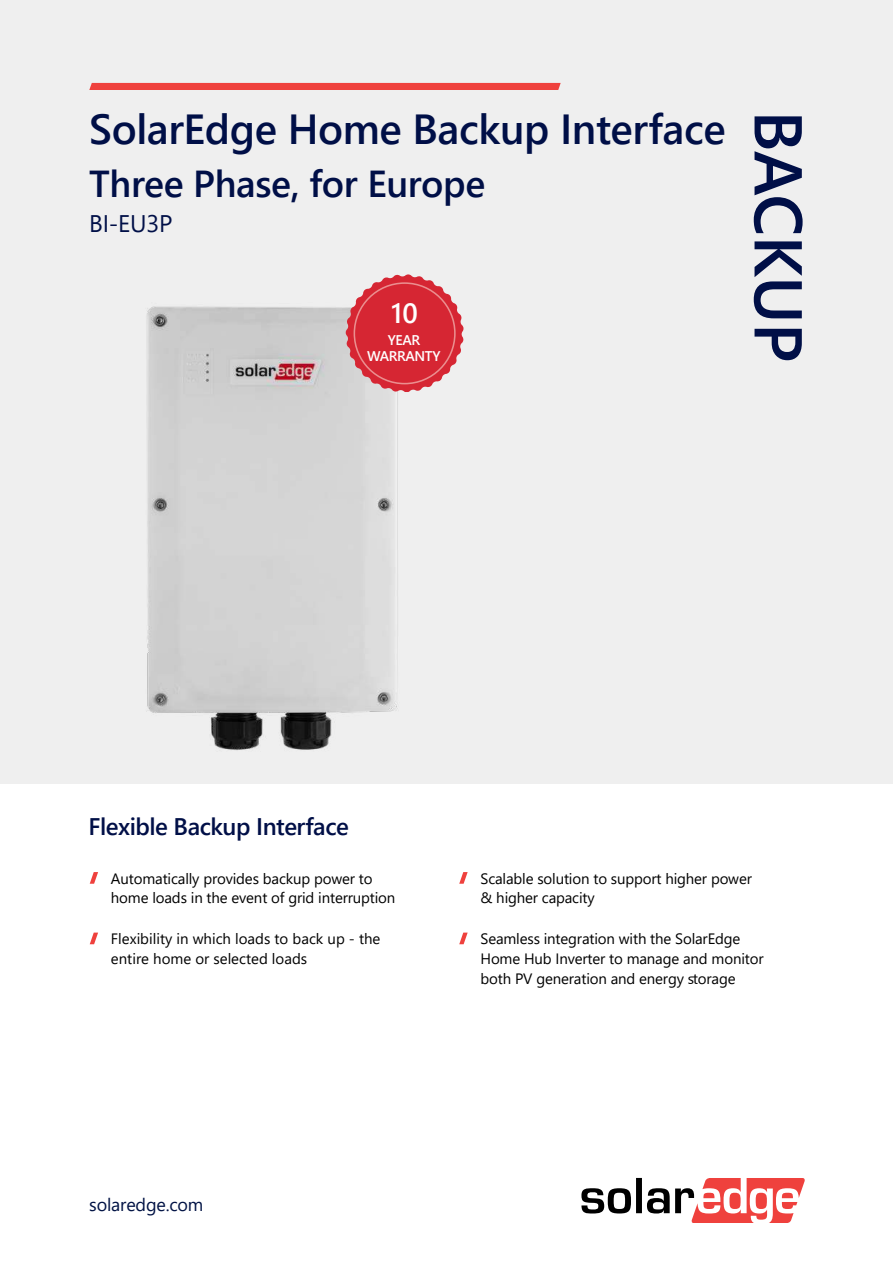
<style>
.page{position:relative;width:893px;height:1263px;background:#fff}
.page>*{position:absolute;margin:0;border:0;box-sizing:border-box;transform-origin:0 0}
.t1{font:600 67.5px "Segoe UI";letter-spacing:-.01em;color:#000f47}
.t2{font:600 42px "Segoe UI";letter-spacing:-.01em;color:#000f47}
.t3{font:600 37.5px "Segoe UI";letter-spacing:-.01em;color:#000f47}
.t4{font:600 27.75px "Segoe UI";color:#fff}
.t5{font:600 24px "Segoe UI";letter-spacing:-.02em;color:#000f47}
.t6{font:24px "Segoe UI";color:#000f47}
.t7{font:18px "Segoe UI";letter-spacing:-.01em;color:#001244}
.t8{font:15px/19.6px "Segoe UI";letter-spacing:-.01em;color:#000}
.t9{font:600 14.1px/15.6px "Segoe UI";letter-spacing:-.03em;color:#fff;text-align:center}
</style>
<div class="page">
<div style="left:0;top:0;width:893px;height:1249px;background:#efefef"></div>
<div style="left:0;top:784px;width:893px;height:479px;background:#fff"></div>
<div style="left:89px;top:83px;width:472px;height:7px;background:#ef413d"></div>
<svg style="left:90px;top:872px;width:8px;height:12px"></svg>
<svg style="left:90px;top:932px;width:8px;height:12px"></svg>
<svg style="left:581px;top:1178px;width:224px;height:45px"></svg>
<svg style="left:459px;top:872px;width:9px;height:12px"></svg>
<svg style="left:459px;top:932px;width:9px;height:12px"></svg>
<img style="left:146px;top:306px;width:252px;height:444px">
<svg style="left:345px;top:274px;width:119px;height:118px"></svg>
<div style="left:354px;top:282px;width:102px;height:102px;border:2px solid #eb8e8f;border-radius:50%"></div>
<h2 class="t2" style="left:89px;top:90px;width:638px">SolarEdge Home Backup Interface</h2>
<h3 class="t3" style="left:89px;top:148px;width:397px">Three Phase, for Europe</h3>
<h3 class="t6" style="left:89px;top:201px;width:85px">BI-EU P3</h3>
<h3 class="t4" style="left:391px;top:287px;width:28px">10</h3>
<p class="t9" style="left:367px;top:331px;width:75px">YEAR<br>WARRANTY</p>
<h1 class="t1" style="left:842px;top:111px;width:253px;rotate:90deg">BACKUP</h1>
<h3 class="t5" style="left:89px;top:803px;width:262px">Flexible Backup Interface</h3>
<p class="t8" style="left:111px;top:867px;width:286px">Automatically provides backup power to home loads in the event of grid interruption</p>
<p class="t8" style="left:111px;top:928px;width:271px">Flexibility in which loads to back up - the entire home or selected loads</p>
<p class="t7" style="left:89px;top:1188px;width:116px">solaredge.com</p>
<p class="t8" style="left:480px;top:867px;width:273px">Scalable solution to support higher power &amp; higher capacity</p>
<p class="t8" style="left:480px;top:928px;width:285px">Seamless integration with the SolarEdge<br>Home Hub Inverter to manage and monitor both PV generation and energy storage</p>
</div>
